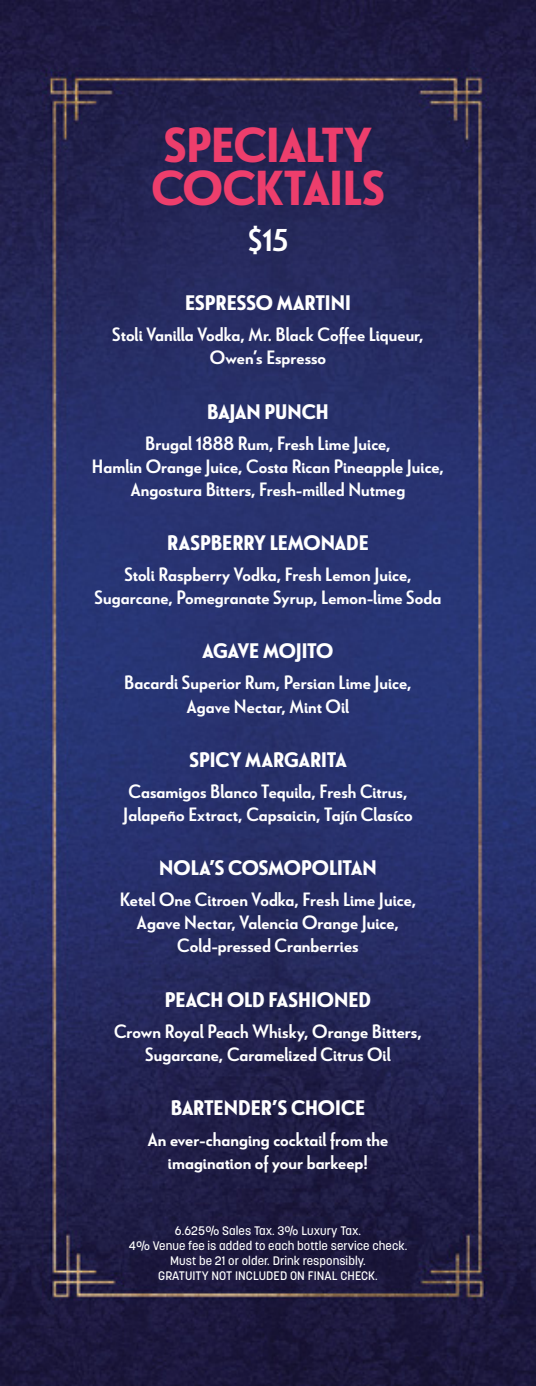
<style>
.page{position:relative;width:536px;height:1386px;background:#fff}
.page>*{position:absolute;margin:0;border:0;box-sizing:border-box;transform-origin:0 0}
.t1{font:900 49px/43.8px "Le Havre";letter-spacing:-.005em;color:#ed3e6c}
.t2{font:700 31.5px "Le Havre";color:#fff}
.t3{font:900 21px "Le Havre";color:#fff}
.t4{font:700 19.25px/23.1px "Le Havre";color:#fff;text-align:center}
.t5{font:500 12.25px/14.7px "Korolev";letter-spacing:.005em;color:#fff;text-align:center}
</style>
<div class="page">
<img style="left:0;top:0;width:536px;height:1386px">
<h1 class="t1" style="left:151px;top:121px;width:234px">SPECIALTY<br>COCKTAILS</h1>
<h2 class="t2" style="left:247px;top:221px;width:42px">$15</h2>
<p class="t3" style="left:185px;top:290px;width:167px">ESPRESSO MARTINI</p>
<p class="t4" style="left:112px;top:323px;width:313px">Stoli Vanilla Vodka, Mr. Black Coffee Liqueur,<br>Owen’s Espresso</p>
<p class="t3" style="left:207px;top:398px;width:123px">BAJAN PUNCH</p>
<p class="t4" style="left:92px;top:431px;width:353px">Brugal 1888 Rum, Fresh Lime Juice,<br>Hamlin Orange Juice, Costa Rican Pineapple Juice,<br>Angostura Bitters, Fresh-milled Nutmeg</p>
<p class="t3" style="left:167px;top:530px;width:203px">RASPBERRY LEMONADE</p>
<p class="t4" style="left:95px;top:562px;width:348px">Stoli Raspberry Vodka, Fresh Lemon Juice,<br>Sugarcane, Pomegranate Syrup, Lemon-lime Soda</p>
<p class="t3" style="left:202px;top:638px;width:132px">AGAVE MOJITO</p>
<p class="t4" style="left:124px;top:671px;width:289px">Bacardi Superior Rum, Persian Lime Juice,<br>Agave Nectar, Mint Oil</p>
<p class="t3" style="left:189px;top:746px;width:159px">SPICY MARGARITA</p>
<p class="t4" style="left:123px;top:779px;width:291px;text-align:left">Casamigos Blanco Tequila, Fresh Citrus,<br>Jalapeño Extract, Capsaicin, Tajín Clasíco</p>
<p class="t3" style="left:159px;top:855px;width:219px">NOLA’S COSMOPOLITAN</p>
<p class="t4" style="left:120px;top:887px;width:298px">Ketel One Citroen Vodka, Fresh Lime Juice,<br>Agave Nectar, Valencia Orange Juice,<br>Cold-pressed Cranberries</p>
<p class="t3" style="left:165px;top:986px;width:207px">PEACH OLD FASHIONED</p>
<p class="t4" style="left:114px;top:1019px;width:309px">Crown Royal Peach Whisky, Orange Bitters,<br>Sugarcane, Caramelized Citrus Oil</p>
<p class="t3" style="left:171px;top:1094px;width:195px">BARTENDER’S CHOICE</p>
<p class="t4" style="left:148px;top:1127px;width:242px">An ever-changing cocktail from the imagination of your barkeep!</p>
<p class="t5" style="left:129px;top:1224px;width:280px">6.625% Sales Tax. 3% Luxury Tax.<br>4% Venue fee is added to each bottle service check.<br>Must be 21 or older. Drink responsibly.<br>GRATUITY NOT INCLUDED ON FINAL CHECK.</p>
</div>
